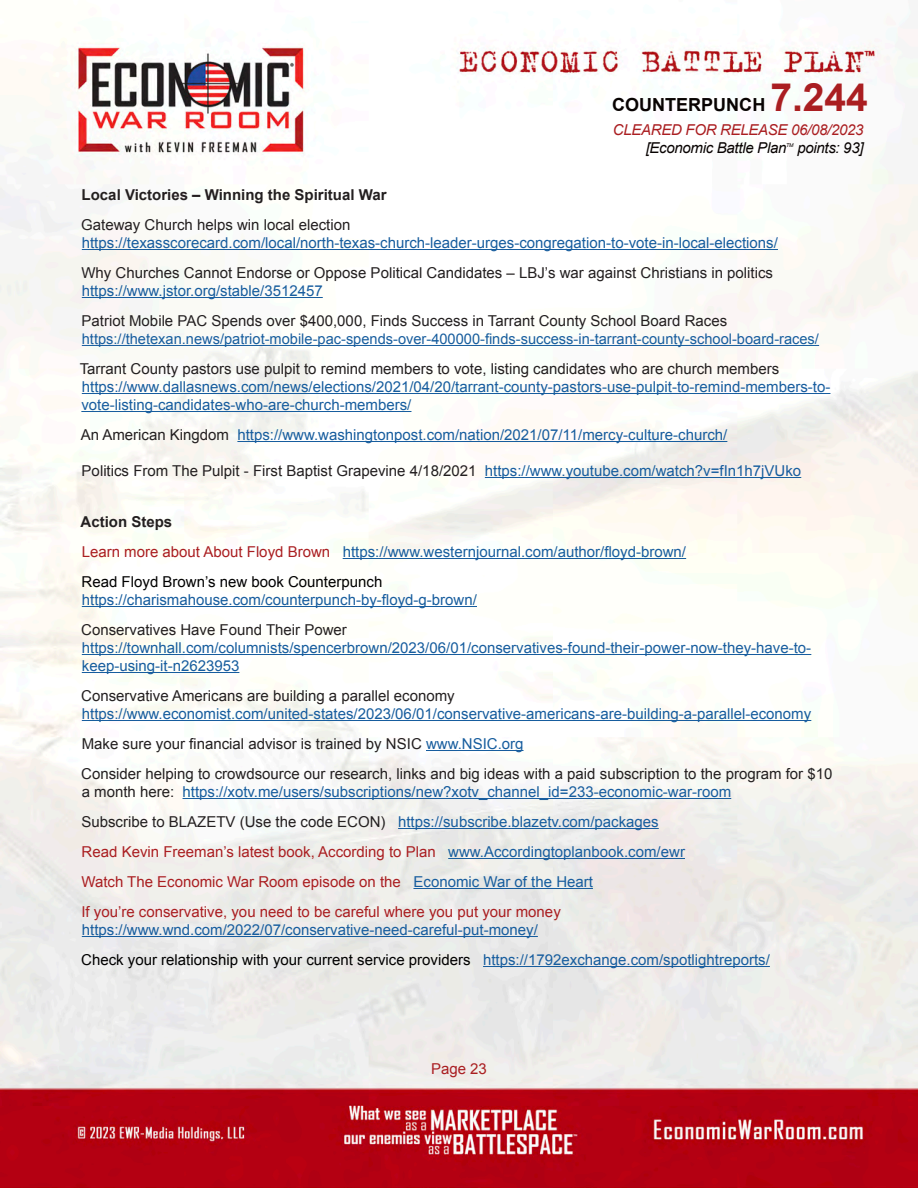
<style>
.page{position:relative;width:918px;height:1188px;background:#fff}
.page>*{position:absolute;margin:0;border:0;box-sizing:border-box;transform-origin:0 0}
.t1{font:700 18px "Arial";color:#080302}
.t2{font:15px/18px "Arial";color:#175d9e}
.t3{font:15px/18px "Arial";color:#231f20}
.t4{font:15px "Arial";color:#aa1e21}
.t5{font:15px "Arial";color:#000}
.t6{font:700 15px "Arial";color:#231f20}
.t7{font:italic 15px "Arial";letter-spacing:-.02em;color:#080302}
.t8{font:italic 15px "Arial";letter-spacing:-.02em;color:#aa1e21}
.t9{font:14.7px "Arial";color:#175d9e}
.t10{font:italic 5.25px "Arial";color:#080302}
.s1{font-size:39px;color:#aa1e21}
.s2{color:#231f20}
.s3{color:#175d9e}
.s4{color:#aa1e21}
</style>
<div class="page">
<img style="left:0;top:5px;width:918px;height:1183px">
<hr style="left:82px;top:249px;width:696px;height:1px;background:#175d9e">
<hr style="left:82px;top:297px;width:241px;height:1px;background:#175d9e">
<hr style="left:82px;top:345px;width:737px;height:1px;background:#175d9e">
<hr style="left:82px;top:393px;width:748px;height:1px;background:#175d9e">
<hr style="left:81px;top:411px;width:330px;height:1px;background:#175d9e">
<hr style="left:237px;top:441px;width:490px;height:1px;background:#175d9e">
<hr style="left:485px;top:477px;width:316px;height:1px;background:#175d9e">
<hr style="left:343px;top:558px;width:343px;height:1px;background:#175d9e">
<hr style="left:82px;top:606px;width:395px;height:1px;background:#175d9e">
<hr style="left:82px;top:654px;width:729px;height:1px;background:#175d9e">
<hr style="left:82px;top:672px;width:157px;height:1px;background:#175d9e">
<hr style="left:82px;top:720px;width:729px;height:1px;background:#175d9e">
<hr style="left:426px;top:750px;width:98px;height:1px;background:#175d9e">
<hr style="left:183px;top:798px;width:548px;height:1px;background:#175d9e">
<hr style="left:398px;top:828px;width:261px;height:1px;background:#175d9e">
<hr style="left:448px;top:858px;width:237px;height:1px;background:#175d9e">
<hr style="left:413px;top:888px;width:180px;height:1px;background:#175d9e">
<hr style="left:82px;top:936px;width:456px;height:1px;background:#175d9e">
<hr style="left:483px;top:966px;width:287px;height:1px;background:#175d9e">
<p class="t1" style="left:612px;top:93px;width:257px">COUNTERPUNCH <span class="s1">7.244</span></p>
<p class="t8" style="left:613px;top:120px;width:252px">CLEARED FOR RELEASE 06/08/2023</p>
<p class="t7" style="left:646px;top:138px;width:142px">[Economic Battle Plan</p>
<p class="t10" style="left:786px;top:141px;width:9px">TM</p>
<p class="t7" style="left:797px;top:138px;width:68px">points: 93]</p>
<p class="t6" style="left:82px;top:185px;width:306px">Local Victories – Winning the Spiritual War</p>
<p class="t3" style="left:81px;top:216px;width:271px">Gateway Church helps win local election</p>
<p class="t2" style="left:82px;top:234px;width:698px">https://texasscorecard.com/local/north-texas-church-leader-urges-congregation-to-vote-in-local-elections/</p>
<p class="t3" style="left:81px;top:264px;width:693px">Why Churches Cannot Endorse or Oppose Political Candidates – LBJ’s war against Christians in politics</p>
<p class="t2" style="left:82px;top:282px;width:242px">https://www.jstor.org/stable/3512457</p>
<p class="t3" style="left:82px;top:312px;width:647px">Patriot Mobile PAC Spends over $400,000, Finds Success in Tarrant County School Board Races</p>
<p class="t9" style="left:82px;top:329px;width:739px">https://thetexan.news/patriot-mobile-pac-spends-over-400000-finds-success-in-tarrant-county-school-board-races/</p>
<p class="t3" style="left:80px;top:360px;width:701px">Tarrant County pastors use pulpit to remind members to vote, listing candidates who are church members</p>
<p class="t2" style="left:81px;top:378px;width:751px">https://www.dallasnews.com/news/elections/2021/04/20/tarrant-county-pastors-use-pulpit-to-remind-members-to&shy;vote-listing-candidates-who-are-church-members/</p>
<p class="t2" style="left:81px;top:426px;width:648px"><span class="s2">An American Kingdom</span> https://www.washingtonpost.com/nation/2021/07/11/mercy-culture-church/</p>
<p class="t3" style="left:82px;top:462px;width:721px">Politics From The Pulpit - First Baptist Grapevine 4/18/2021 <span class="s3">https://www.youtube.com/watch?v=fIn1h7jVUko</span></p>
<p class="t6" style="left:81px;top:512px;width:93px">Action Steps</p>
<p class="t2" style="left:82px;top:543px;width:606px"><span class="s4">Learn more about About Floyd Brown</span> https://www.westernjournal.com/author/floyd-brown/</p>
<p class="t5" style="left:82px;top:572px;width:302px">Read Floyd Brown’s new book Counterpunch</p>
<p class="t2" style="left:82px;top:591px;width:397px">https://charismahouse.com/counterpunch-by-floyd-g-brown/</p>
<p class="t3" style="left:81px;top:621px;width:267px">Conservatives Have Found Their Power</p>
<p class="t2" style="left:82px;top:639px;width:731px">https://townhall.com/columnists/spencerbrown/2023/06/01/conservatives-found-their-power-now-they-have-to&shy;keep-using-it-n2623953</p>
<p class="t3" style="left:81px;top:687px;width:375px">Conservative Americans are building a parallel economy</p>
<p class="t2" style="left:82px;top:705px;width:731px">https://www.economist.com/united-states/2023/06/01/conservative-americans-are-building-a-parallel-economy</p>
<p class="t3" style="left:82px;top:735px;width:443px">Make sure your financial advisor is trained by NSIC <span class="s3">www.NSIC.org</span></p>
<p class="t3" style="left:81px;top:765px;width:753px">Consider helping to crowdsource our research, links and big ideas with a paid subscription to the program for $10 a month here: <span class="s3">https://xotv.me/users/subscriptions/new?xotv_channel_id=233-economic-war-room</span></p>
<p class="t2" style="left:81px;top:813px;width:579px"><span class="s2">Subscribe to BLAZETV (Use the code ECON)</span> https://subscribe.blazetv.com/packages</p>
<p class="t4" style="left:82px;top:842px;width:605px">Read Kevin Freeman’s latest book, According to Plan <span class="s3">www.Accordingtoplanbook.com/ewr</span></p>
<p class="t4" style="left:81px;top:872px;width:513px">Watch The Economic War Room episode on the <span class="s3">Economic War of the Heart</span></p>
<p class="t4" style="left:81px;top:902px;width:481px">If you’re conservative, you need to be careful where you put your money</p>
<p class="t2" style="left:82px;top:921px;width:458px">https://www.wnd.com/2022/07/conservative-need-careful-put-money/</p>
<p class="t5" style="left:81px;top:950px;width:690px">Check your relationship with your current service providers <span class="s3">https://1792exchange.com/spotlightreports/</span></p>
<p class="t4" style="left:431px;top:1059px;width:57px">Page 23</p>
</div>
